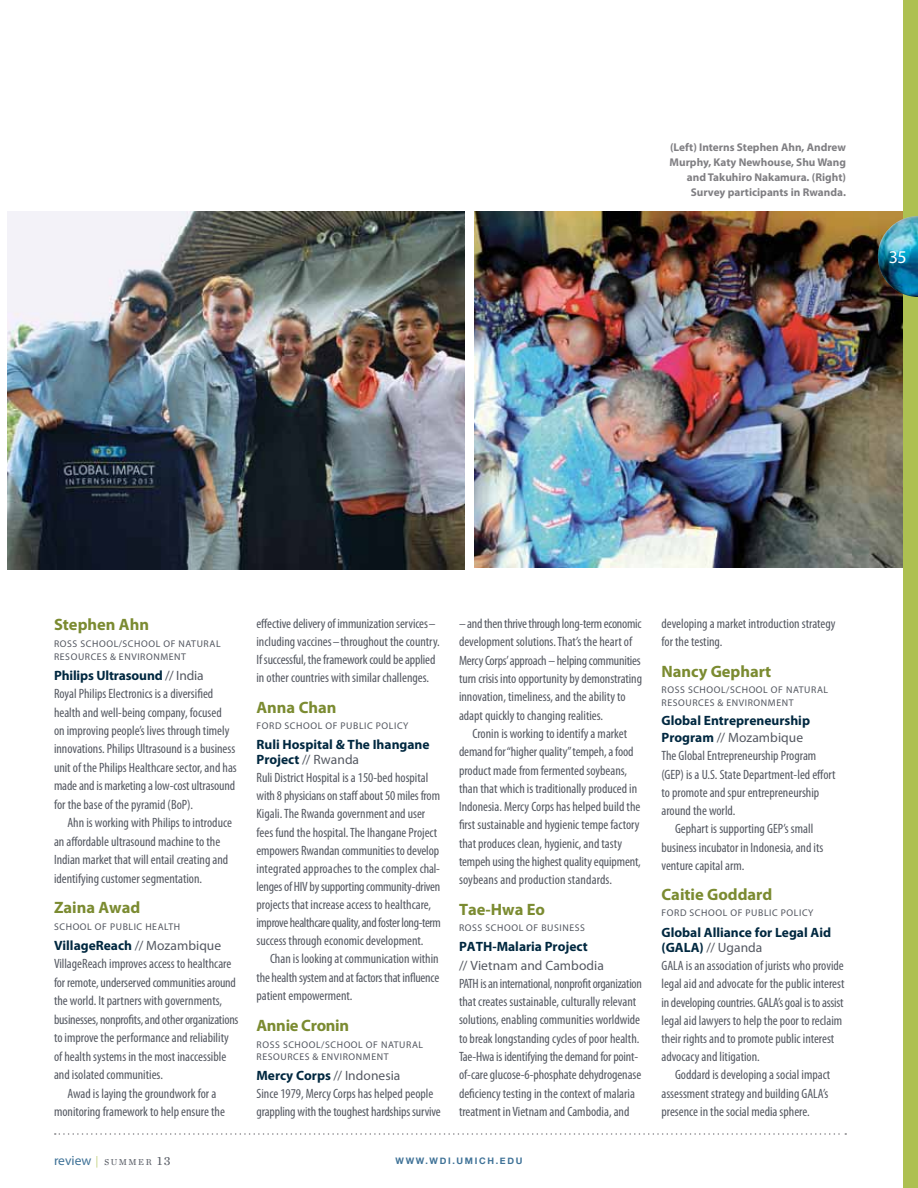
<style>
.page{position:relative;width:918px;height:1188px;background:#fff}
.page>*{position:absolute;margin:0;border:0;box-sizing:border-box;transform-origin:0 0}
.t1{font:18px "Myriad Pro";color:#fff}
.t2{font:700 16.5px "Myriad Pro";color:#7b8b31}
.t3{font:700 16.5px "Myriad Pro";letter-spacing:-.02em;color:#7b8b31}
.t4{font:condensed 13.5px/18.3px "Myriad Pro";color:#545861}
.t5{font:700 13.5px/15.1px "Myriad Pro";color:#002840}
.t6{font:13.5px "Myriad Pro";letter-spacing:.005em;color:#545861}
.t7{font:13.5px "Myriad Pro";color:#3f7297}
.t8{font:700 11.25px/15px "Myriad Pro";color:#807f83;text-align:right}
.t9{font:9.75px/12.5px "Myriad Pro";letter-spacing:.06em;color:#545861}
.t10{font:700 9px "Helvetica Neue";letter-spacing:.185em;color:#3f7297}
.s1{font-weight:700;font-stretch:normal;color:#002840}
.s2{font-stretch:normal}
.s3{font-weight:400;color:#545861}
.s4{font-family:"Chronicle Text G1";font-size:12.75px;color:#adc051}
.s5{font-family:"Chronicle Text G1";font-size:8.85px;color:#545861}
.s6{font-family:"Chronicle Text G1";font-size:12.75px;color:#545861}
</style>
<div class="page">
<svg style="left:55px;top:1133px;width:791px;height:2px"></svg>
<img style="left:474px;top:211px;width:429px;height:357px">
<img style="left:8px;top:211px;width:456px;height:358px">
<div style="left:903px;top:0;width:15px;height:1188px;background:#adc051"></div>
<img style="left:878px;top:216px;width:40px;height:81px">
<p class="t8" style="left:670px;top:140px;width:178px">(Left) Interns Stephen Ahn, Andrew<br>Murphy, Katy Newhouse, Shu Wang and Takuhiro Nakamura. (Right)<br>Survey participants in Rwanda.</p>
<h1 class="t1" style="left:889px;top:245px;width:19px">35</h1>
<p class="t2" style="left:54px;top:614px;width:97px">Stephen Ahn</p>
<p class="t9" style="left:54px;top:638px;width:166px">ROSS SCHOOL/SCHOOL OF NATURAL<br>RESOURCES &amp; ENVIRONMENT</p>
<p class="t4" style="left:54px;top:666px;width:184px"><span class="s1">Philips Ultrasound</span> <span class="s2">// INDIA<br></span>Royal Philips Electronics is a diversified health and well-being company, focused<br>on improving people’s lives through timely innovations. Philips Ultrasound is a business unit of the Philips Healthcare sector, and has made and is marketing a low-cost ultrasound for the base of the pyramid (BoP).</p>
<p class="t4" style="left:54px;top:813px;width:179px;text-indent:14px">Ahn is working with Philips to introduce an affordable ultrasound machine to the Indian market that will entail creating and identifying customer segmentation.</p>
<p class="t2" style="left:54px;top:897px;width:88px">Zaina Awad</p>
<p class="t9" style="left:54px;top:920px;width:75px">SCHOOL OF PUBLIC</p>
<p class="t9" style="left:145px;top:920px;width:36px">HEALTH</p>
<p class="t5" style="left:54px;top:937px;width:169px">VillageReach <span class="s3">// MOZAMBIQUE</span></p>
<p class="t4" style="left:54px;top:955px;width:179px">VillageReach improves access to healthcare</p>
<p class="t4" style="left:54px;top:973px;width:184px">for remote, underserved communities around</p>
<p class="t4" style="left:54px;top:992px;width:170px">the world. It partners with governments,</p>
<p class="t4" style="left:54px;top:1010px;width:186px">businesses, nonprofits, and other organizations</p>
<p class="t4" style="left:54px;top:1028px;width:176px">to improve the performance and reliability</p>
<p class="t4" style="left:54px;top:1047px;width:174px">of health systems in the most inaccessible</p>
<p class="t4" style="left:54px;top:1065px;width:110px">and isolated communities.</p>
<p class="t4" style="left:68px;top:1084px;width:150px">Awad is laying the groundwork for a</p>
<p class="t4" style="left:54px;top:1102px;width:172px">monitoring framework to help ensure the</p>
<p class="t4" style="left:256px;top:614px;width:185px">effective delivery of immunization services – including vaccines – throughout the country.<br>If successful, the framework could be applied in other countries with similar challenges.</p>
<p class="t2" style="left:256px;top:696px;width:82px">Anna Chan</p>
<p class="t9" style="left:257px;top:719px;width:103px">FORD SCHOOL OF PUBLIC</p>
<p class="t9" style="left:376px;top:719px;width:19px">POLICY</p>
<p class="t5" style="left:256px;top:736px;width:175px">Ruli Hospital &amp; The Ihangane<br>Project <span class="s3">// RWANDA</span></p>
<p class="t4" style="left:256px;top:768px;width:186px">Ruli District Hospital is a 150-bed hospital with 8 physicians on staff about 50 miles from Kigali. The Rwanda government and user fees fund the hospital. The Ihangane Project empowers Rwandan communities to develop integrated approaches to the complex chal&shy;lenges of HIV by supporting community-driven projects that increase access to healthcare, improve healthcare quality, and foster long-term success through economic development.</p>
<p class="t4" style="left:256px;top:950px;width:184px;text-align:justify;text-indent:14px">Chan is looking at communication within the health system and at factors that influence patient empowerment.</p>
<p class="t3" style="left:256px;top:1015px;width:94px">Annie Cronin</p>
<p class="t9" style="left:257px;top:1038px;width:166px">ROSS SCHOOL/SCHOOL OF NATURAL<br>RESOURCES &amp; ENVIRONMENT</p>
<p class="t4" style="left:256px;top:1066px;width:186px"><span class="s1">Mercy Corps</span> <span class="s2">// INDONESIA<br></span>Since 1979, Mercy Corps has helped people grappling with the toughest hardships survive</p>
<p class="t4" style="left:459px;top:614px;width:185px">– and then thrive through long-term economic development solutions. That’s the heart of Mercy Corps’approach – helping communities turn crisis into opportunity by demonstrating innovation, timeliness, and the ability to adapt quickly to changing realities.</p>
<p class="t4" style="left:459px;top:724px;width:183px;text-indent:14px">Cronin is working to identify a market demand for “higher quality” tempeh, a food product made from fermented soybeans, than that which is traditionally produced in Indonesia. Mercy Corps has helped build the first sustainable and hygienic tempe factory that produces clean, hygienic, and tasty tempeh using the highest quality equipment, soybeans and production standards.</p>
<p class="t2" style="left:459px;top:898px;width:88px">Tae-Hwa Eo</p>
<p class="t9" style="left:459px;top:921px;width:127px">ROSS SCHOOL OF BUSINESS</p>
<p class="t5" style="left:459px;top:939px;width:130px">PATH-Malaria Project</p>
<p class="t6" style="left:459px;top:957px;width:146px">// VIETNAM AND CAMBODIA</p>
<p class="t4" style="left:459px;top:974px;width:184px">PATH is an international, nonprofit organization that creates sustainable, culturally relevant solutions, enabling communities worldwide to break longstanding cycles of poor health.<br>Tae-Hwa is identifying the demand for point&shy;of-care glucose-6-phosphate dehydrogenase deficiency testing in the context of malaria treatment in Vietnam and Cambodia, and</p>
<p class="t7" style="left:54px;top:1152px;width:118px">REVIEW <span class="s4">|</span> <span class="s5">SUMMER</span> <span class="s6">13</span></p>
<p class="t10" style="left:396px;top:1153px;width:128px">WWW.WDI.UMICH.EDU</p>
<p class="t4" style="left:662px;top:614px;width:176px">developing a market introduction strategy for the testing.</p>
<p class="t2" style="left:662px;top:660px;width:111px">Nancy Gephart</p>
<p class="t9" style="left:662px;top:684px;width:166px">ROSS SCHOOL/SCHOOL OF NATURAL<br>RESOURCES &amp; ENVIRONMENT</p>
<p class="t5" style="left:662px;top:712px;width:150px;line-height:16.8px">Global Entrepreneurship<br>Program <span class="s3">// MOZAMBIQUE</span></p>
<p class="t4" style="left:662px;top:747px;width:156px">The Global Entrepreneurship Program</p>
<p class="t4" style="left:662px;top:765px;width:176px">(GEP) is a U.S. State Department-led effort</p>
<p class="t4" style="left:662px;top:783px;width:159px">to promote and spur entrepreneurship</p>
<p class="t4" style="left:662px;top:801px;width:75px">around the world.</p>
<p class="t4" style="left:675px;top:820px;width:140px">Gephart is supporting GEP’s small</p>
<p class="t4" style="left:662px;top:838px;width:163px">business incubator in Indonesia, and its</p>
<p class="t4" style="left:662px;top:856px;width:84px">venture capital arm.</p>
<p class="t2" style="left:662px;top:884px;width:112px">Caitie Goddard</p>
<p class="t9" style="left:662px;top:906px;width:103px">FORD SCHOOL OF PUBLIC</p>
<p class="t9" style="left:781px;top:906px;width:19px">POLICY</p>
<p class="t5" style="left:662px;top:924px;width:171px">Global Alliance for Legal Aid (GALA) <span class="s3">// UGANDA</span></p>
<p class="t4" style="left:662px;top:956px;width:185px">GALA is an association of jurists who provide legal aid and advocate for the public interest in developing countries. GALA’s goal is to assist legal aid lawyers to help the poor to reclaim their rights and to promote public interest advocacy and litigation.</p>
<p class="t4" style="left:662px;top:1066px;width:170px;text-indent:14px">Goddard is developing a social impact assessment strategy and building GALA’s presence in the social media sphere.</p>
</div>
